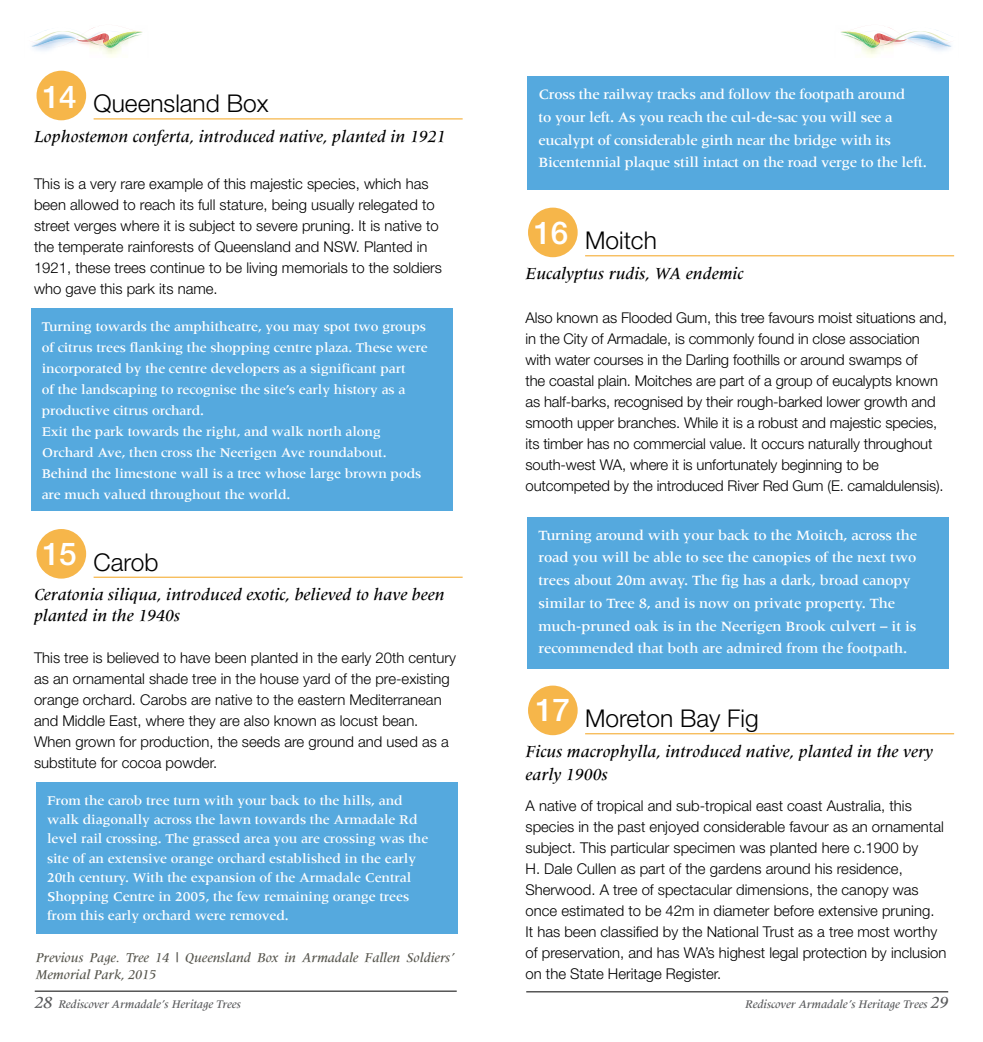
<style>
.page{position:relative;width:983px;height:1042px;background:#fff}
.page>*{position:absolute;margin:0;border:0;box-sizing:border-box;transform-origin:0 0}
.t1{font:500 31.5px "Helvetica Neue LT Pro";letter-spacing:-.02em;color:#fff}
.t2{font:300 24.5px "Helvetica Neue LT Pro";color:#000}
.t3{font:italic 500 17.5px/21px "Meridien Com";letter-spacing:.01em;color:#000}
.t4{font:300 14.88px/21px "Helvetica Neue LT Pro";color:#000}
.t5{font:500 14.88px/22.8px "Meridien";letter-spacing:-.01em;color:#fff}
.t6{font:500 14px/21px "Meridien";letter-spacing:-.01em;color:#fff}
.t7{font:italic 500 14px/17.5px "Meridien Com";color:#56554d}
.t8{font:italic 500 12.25px "Meridien";color:#58595b}
.s1{font-size:17.5px}
</style>
<div class="page">
<hr style="left:35px;top:991px;width:421px;height:1px;background:#000">
<hr style="left:526px;top:991px;width:421px;height:1px;background:#000">
<img style="left:912px;top:28px;width:41px;height:10px">
<img style="left:912px;top:38px;width:26px;height:3px">
<svg style="left:926px;top:38px;width:10px;height:2px"></svg>
<img style="left:912px;top:41px;width:41px;height:7px">
<svg style="left:840px;top:27px;width:72px;height:31px"></svg>
<img style="left:30px;top:28px;width:40px;height:10px">
<img style="left:44px;top:38px;width:26px;height:3px">
<svg style="left:47px;top:38px;width:9px;height:2px"></svg>
<img style="left:30px;top:41px;width:40px;height:7px">
<svg style="left:70px;top:27px;width:73px;height:31px"></svg>
<div style="left:36px;top:71px;width:50px;height:49px;background:#f6b64a;border-radius:50%"></div>
<div style="left:36px;top:529px;width:50px;height:49px;background:#f6b64a;border-radius:50%"></div>
<hr style="left:94px;top:118px;width:368px;height:1px;background:#f4a41d">
<hr style="left:94px;top:577px;width:368px;height:1px;background:#f4a41d">
<div style="left:31px;top:308px;width:421px;height:203px;background:#55a9de"></div>
<div style="left:36px;top:782px;width:421px;height:152px;background:#55a9de"></div>
<div style="left:527px;top:76px;width:422px;height:114px;background:#55a9de"></div>
<div style="left:527px;top:517px;width:422px;height:151px;background:#55a9de"></div>
<div style="left:528px;top:208px;width:49px;height:49px;background:#f6b64a;border-radius:50%"></div>
<div style="left:528px;top:685px;width:49px;height:50px;background:#f6b64a;border-radius:50%"></div>
<hr style="left:585px;top:255px;width:368px;height:1px;background:#f4a41d">
<hr style="left:585px;top:733px;width:368px;height:1px;background:#f4a41d">
<h1 class="t1" style="left:42px;top:78px;width:36px">14</h1>
<h2 class="t2" style="left:94px;top:89px;width:176px">Queensland Box</h2>
<p class="t3" style="left:34px;top:126px;width:413px">Lophostemon conferta, introduced native, planted in 1921</p>
<p class="t4" style="left:34px;top:173px;width:409px">This is a very rare example of this majestic species, which has been allowed to reach its full stature, being usually relegated to street verges where it is subject to severe pruning. It is native to the temperate rainforests of Queensland and NSW. Planted in 1921, these trees continue to be living memorials to the soldiers who gave this park its name.</p>
<p class="t6" style="left:42px;top:316px;width:387px">Turning towards the amphitheatre, you may spot two groups of citrus trees flanking the shopping centre plaza. These were incorporated by the centre developers as a significant part<br>of the landscaping to recognise the site’s early history as a productive citrus orchard.<br>Exit the park towards the right, and walk north along Orchard Ave, then cross the Neerigen Ave roundabout.<br>Behind the limestone wall is a tree whose large brown pods are much valued throughout the world.</p>
<h1 class="t1" style="left:42px;top:535px;width:36px">15</h1>
<h2 class="t2" style="left:94px;top:547px;width:66px">Carob</h2>
<p class="t3" style="left:34px;top:584px;width:412px">Ceratonia siliqua, introduced exotic, believed to have been planted in the 1940s</p>
<p class="t4" style="left:34px;top:647px;width:423px">This tree is believed to have been planted in the early 20th century as an ornamental shade tree in the house yard of the pre-existing orange orchard. Carobs are native to the eastern Mediterranean and Middle East, where they are also known as locust bean.<br>When grown for production, the seeds are ground and used as a substitute for cocoa powder.</p>
<p class="t6" style="left:47px;top:791px;width:383px;line-height:19.2px">From the carob tree turn with your back to the hills, and walk diagonally across the lawn towards the Armadale Rd level rail crossing. The grassed area you are crossing was the site of an extensive orange orchard established in the early 20th century. With the expansion of the Armadale Central Shopping Centre in 2005, the few remaining orange trees from this early orchard were removed.</p>
<p class="t7" style="left:36px;top:948px;width:420px">Previous Page. Tree 14 | Queensland Box in Armadale Fallen Soldiers’<br>Memorial Park, 2015</p>
<p class="t5" style="left:538px;top:83px;width:390px">Cross the railway tracks and follow the footpath around<br>to your left. As you reach the cul-de-sac you will see a eucalypt of considerable girth near the bridge with its Bicentennial plaque still intact on the road verge to the left.</p>
<h1 class="t1" style="left:533px;top:214px;width:36px">16</h1>
<h2 class="t2" style="left:585px;top:225px;width:73px">Moitch</h2>
<p class="t3" style="left:525px;top:262px;width:219px">Eucalyptus rudis, WA endemic</p>
<p class="t4" style="left:525px;top:307px;width:423px">Also known as Flooded Gum, this tree favours moist situations and, in the City of Armadale, is commonly found in close association with water courses in the Darling foothills or around swamps of<br>the coastal plain. Moitches are part of a group of eucalypts known as half-barks, recognised by their rough-barked lower growth and smooth upper branches. While it is a robust and majestic species, its timber has no commercial value. It occurs naturally throughout south-west WA, where it is unfortunately beginning to be outcompeted by the introduced River Red Gum (E. camaldulensis).</p>
<p class="t5" style="left:538px;top:523px;width:380px">Turning around with your back to the Moitch, across the road you will be able to see the canopies of the next two trees about 20m away. The fig has a dark, broad canopy similar to Tree 8, and is now on private property. The much-pruned oak is in the Neerigen Brook culvert – it is recommended that both are admired from the footpath.</p>
<h1 class="t1" style="left:535px;top:691px;width:36px">17</h1>
<h2 class="t2" style="left:585px;top:703px;width:175px">Moreton Bay Fig</h2>
<p class="t3" style="left:525px;top:739px;width:409px;line-height:22.8px">Ficus macrophylla, introduced native, planted in the very early 1900s</p>
<p class="t4" style="left:525px;top:795px;width:422px">A native of tropical and sub-tropical east coast Australia, this species in the past enjoyed considerable favour as an ornamental subject. This particular specimen was planted here c.1900 by<br>H. Dale Cullen as part of the gardens around his residence, Sherwood. A tree of spectacular dimensions, the canopy was once estimated to be 42m in diameter before extensive pruning.<br>It has been classified by the National Trust as a tree most worthy of preservation, and has WA’s highest legal protection by inclusion on the State Heritage Register.</p>
<p class="t8" style="left:35px;top:997px;width:207px"><span class="s1">28</span> Rediscover Armadale’s Heritage Trees</p>
<p class="t8" style="left:745px;top:997px;width:204px">Rediscover Armadale’s Heritage Trees <span class="s1">29</span></p>
</div>
